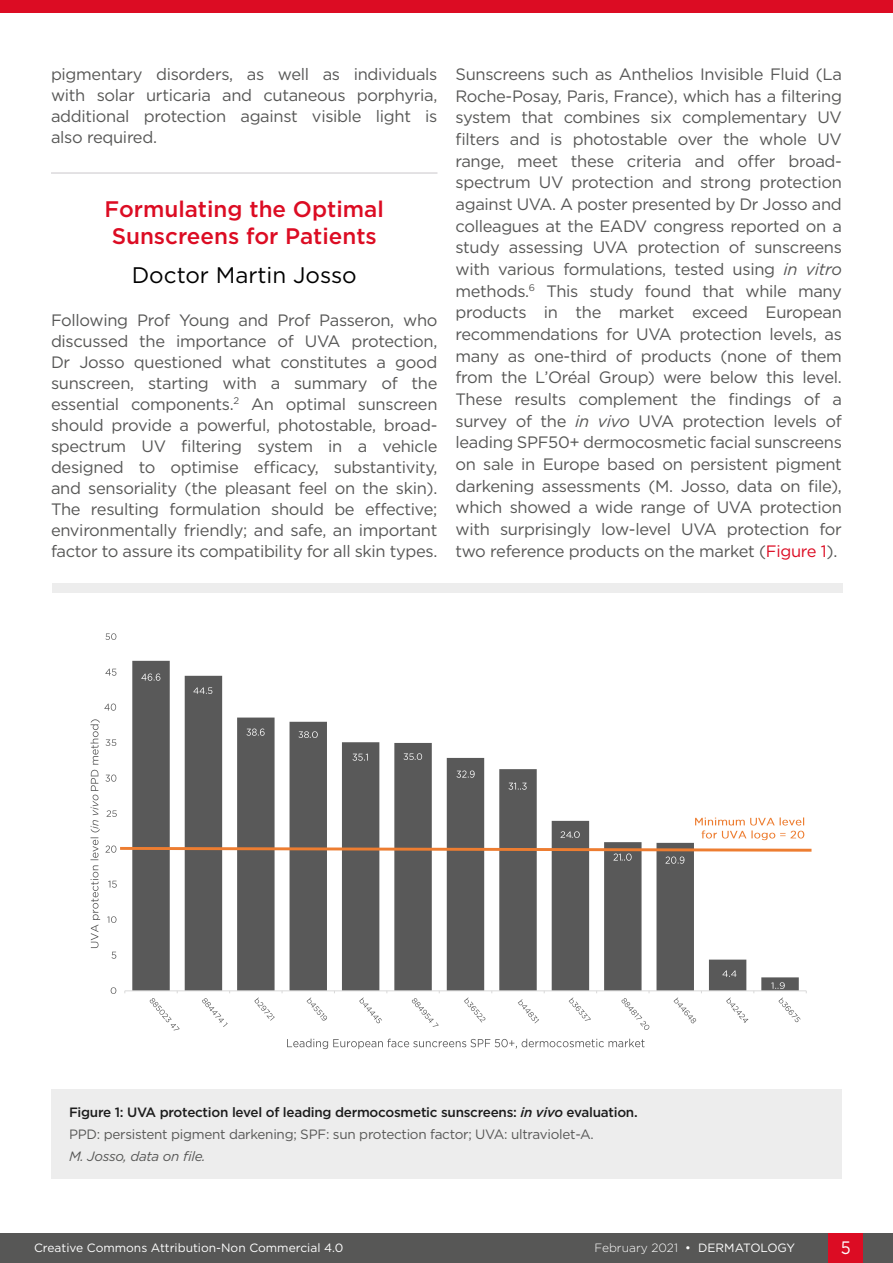
<style>
.page{position:relative;width:893px;height:1263px;background:#fff}
.page>*{position:absolute;margin:0;border:0;box-sizing:border-box;transform-origin:0 0}
.H1a__Symposium_Titl{font:500 22.5px/27px "Gotham";color:#dc0c23;text-align:center}
.H1b__Symposium_Titl{font:22.5px "Gotham";color:#000}
.t1{font:18px "Gotham";color:#fff;scale:.9 1}
.Body_Text__Justifica{font:16.5px/21.6px "Gotham";letter-spacing:-.02em;color:#575756;text-align:justify}
.t2{font:500 13.5px "Gotham";letter-spacing:-.02em;color:#1d1d1d}
.t3{font:13.5px "Gotham";letter-spacing:-.02em;color:#575756}
.t4{font:italic 13.5px "Gotham";letter-spacing:-.02em;color:#575756}
.t5{font:12px "Gotham";color:#fff}
.t6{font:300 12px "Gotham";color:#fff}
.s1{font-style:italic}
.s2{color:#dc0c23}
.s3{font-weight:400}
</style>
<div class="page">
<div style="left:0;top:1233px;width:893px;height:30px;background:#575756"></div>
<div style="left:829px;top:1233px;width:34px;height:30px;background:#dc0c23"></div>
<div style="left:0;top:0;width:893px;height:13px;background:#dc0c23"></div>
<hr style="left:51px;top:172px;width:386px;height:2px;background:#dbd9dc">
<svg style="left:132px;top:661px;width:667px;height:329px"></svg>
<hr style="left:125px;top:990px;width:681px;height:1px;background:#d9d9d9">
<img style="left:141px;top:672px;width:25px;height:10px">
<img style="left:194px;top:685px;width:24px;height:11px">
<img style="left:246px;top:727px;width:24px;height:10px">
<img style="left:299px;top:729px;width:11px;height:11px">
<svg style="left:310px;top:729px;width:12px;height:11px"></svg>
<img style="left:353px;top:752px;width:20px;height:10px">
<img style="left:403px;top:751px;width:11px;height:11px">
<svg style="left:414px;top:751px;width:13px;height:11px"></svg>
<img style="left:456px;top:769px;width:23px;height:10px">
<img style="left:509px;top:780px;width:22px;height:11px">
<img style="left:665px;top:862px;width:25px;height:3px">
<img style="left:723px;top:968px;width:18px;height:10px">
<img style="left:772px;top:980px;width:16px;height:11px">
<svg style="left:110px;top:987px;width:15px;height:7px"></svg>
<svg style="left:111px;top:951px;width:6px;height:8px"></svg>
<img style="left:107px;top:916px;width:10px;height:7px">
<svg style="left:108px;top:880px;width:9px;height:8px"></svg>
<img style="left:105px;top:845px;width:12px;height:8px">
<img style="left:106px;top:810px;width:11px;height:7px">
<img style="left:105px;top:774px;width:12px;height:8px">
<img style="left:106px;top:739px;width:11px;height:7px">
<img style="left:105px;top:703px;width:12px;height:8px">
<img style="left:105px;top:668px;width:12px;height:8px">
<img style="left:105px;top:633px;width:12px;height:7px">
<svg style="left:150px;top:991px;width:30px;height:39px"></svg>
<svg style="left:202px;top:991px;width:28px;height:36px"></svg>
<svg style="left:254px;top:997px;width:21px;height:24px"></svg>
<svg style="left:307px;top:997px;width:20px;height:23px"></svg>
<svg style="left:359px;top:991px;width:28px;height:32px"></svg>
<svg style="left:412px;top:991px;width:28px;height:36px"></svg>
<svg style="left:464px;top:997px;width:21px;height:25px"></svg>
<svg style="left:518px;top:999px;width:21px;height:24px"></svg>
<svg style="left:569px;top:991px;width:28px;height:30px"></svg>
<svg style="left:621px;top:991px;width:29px;height:39px"></svg>
<svg style="left:673px;top:991px;width:29px;height:32px"></svg>
<svg style="left:726px;top:991px;width:28px;height:32px"></svg>
<svg style="left:778px;top:991px;width:29px;height:31px"></svg>
<img style="left:90px;top:829px;width:11px;height:119px">
<img style="left:90px;top:794px;width:9px;height:35px">
<img style="left:90px;top:719px;width:10px;height:72px">
<img style="left:287px;top:1038px;width:358px;height:12px">
<svg style="left:120px;top:829px;width:692px;height:33px"></svg>
<img style="left:695px;top:815px;width:110px;height:13px">
<img style="left:702px;top:828px;width:108px;height:13px">
<div style="left:52px;top:583px;width:791px;height:10px;background:#ededed"></div>
<div style="left:51px;top:1089px;width:791px;height:90px;background:#ededed"></div>
<p class="Body_Text__Justifica" style="left:51px;top:63px;width:388px;line-height:21px">pigmentary disorders, as well as individuals with solar urticaria and cutaneous porphyria, additional protection against visible light is also required.</p>
<p class="H1a__Symposium_Titl" style="left:105px;top:195px;width:281px">Formulating the Optimal<br>Sunscreens for Patients</p>
<p class="H1b__Symposium_Titl" style="left:132px;top:261px;width:227px">Doctor Martin Josso</p>
<p class="Body_Text__Justifica" style="left:51px;top:309px;width:388px;line-height:21px">Following Prof Young and Prof Passeron, who discussed the importance of UVA protection, Dr Josso questioned what constitutes a good sunscreen, starting with a summary of the essential components.<sup>2</sup> An optimal sunscreen should provide a powerful, photostable, broad&shy;spectrum UV filtering system in a vehicle designed to optimise efficacy, substantivity, and sensoriality (the pleasant feel on the skin).<br>The resulting formulation should be effective; environmentally friendly; and safe, an important factor to assure its compatibility for all skin types.</p>
<p class="Body_Text__Justifica" style="left:455px;top:63px;width:388px">Sunscreens such as Anthelios Invisible Fluid (La Roche-Posay, Paris, France), which has a filtering system that combines six complementary UV filters and is photostable over the whole UV range, meet these criteria and offer broad&shy;spectrum UV protection and strong protection against UVA. A poster presented by Dr Josso and colleagues at the EADV congress reported on a study assessing UVA protection of sunscreens with various formulations, tested using <span class="s1">in vitro </span>methods.<sup>6</sup> This study found that while many products in the market exceed European recommendations for UVA protection levels, as many as one-third of products (none of them from the L’Oréal Group) were below this level.<br>These results complement the findings of a survey of the <span class="s1">in vivo</span> UVA protection levels of leading SPF50+ dermocosmetic facial sunscreens on sale in Europe based on persistent pigment darkening assessments (M. Josso, data on file), which showed a wide range of UVA protection with surprisingly low-level UVA protection for two reference products on the market (<span class="s2">Figure 1</span>).</p>
<p class="t2" style="left:69px;top:1103px;width:570px">Figure 1: UVA protection level of leading dermocosmetic sunscreens: <span class="s1">in vivo</span> evaluation.</p>
<p class="t3" style="left:69px;top:1126px;width:526px">PPD: persistent pigment darkening; SPF: sun protection factor; UVA: ultraviolet-A.</p>
<p class="t4" style="left:69px;top:1148px;width:138px">M. Josso, data on file.</p>
<p class="t5" style="left:34px;top:1240px;width:311px">Creative Commons Attribution-Non Commercial 4.0</p>
<p class="t6" style="left:594px;top:1240px;width:202px">February 2021 <span class="s3">• DERMATOLOGY</span></p>
<p class="t1" style="left:841px;top:1236px;width:13px">5</p>
</div>
